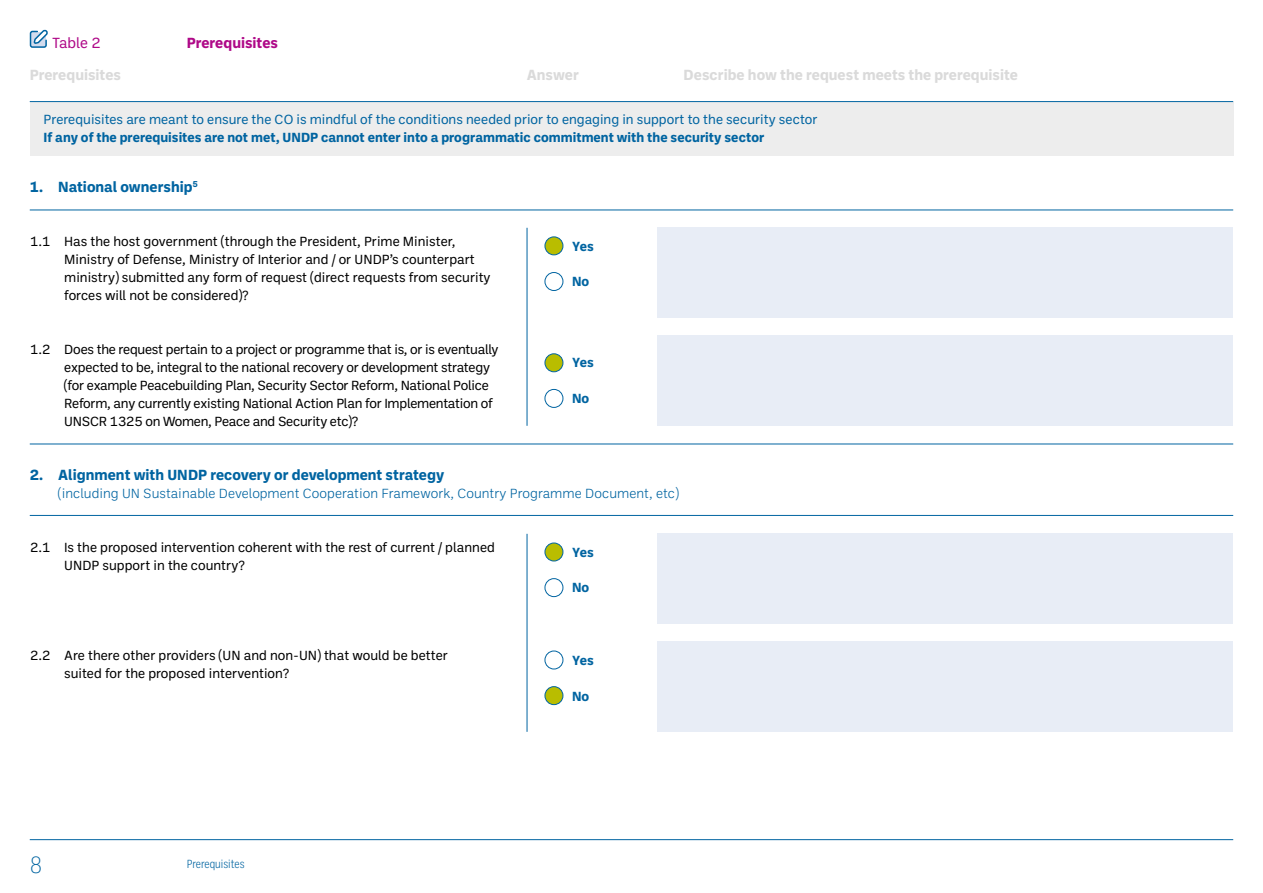
<style>
.page{position:relative;width:1263px;height:893px;background:#fff}
.page>*{position:absolute;margin:0;border:0;box-sizing:border-box;transform-origin:0 0}
.t1{font:200 24px "Ballinger Condensed";color:#0064a1}
.Paragrafo_elenco{font:700 15px "Ballinger";color:#0064a1}
._00-TEXT{font:700 15px "Ballinger";color:#dadada}
._00-TEXT-2{font:700 15px "Ballinger";color:#af0988}
._00-TEXT-3{font:15px "Ballinger";letter-spacing:-.005em;color:#af0988}
.Paragrafo_elenco-2{font:13.5px/18px "Ballinger";letter-spacing:-.005em;color:#000}
.Titolo_4{font:13.5px "Ballinger";color:#0064a1}
.Titolo_4-2{font:700 13.5px "Ballinger";color:#0064a1}
.Paragrafo_elenco-3{font:300 13.5px "Ballinger";color:#0064a1}
.Paragrafo_elenco-4{font:700 13.5px "Ballinger";letter-spacing:-.01em;color:#0064a1}
.t2{font:300 12px "Ballinger Condensed";color:#0064a1}
</style>
<div class="page">
<hr style="left:30px;top:839px;width:1203px;height:1px;background:#0064a1">
<div style="left:30px;top:102px;width:1203px;height:54px;background:#ededed"></div>
<div style="left:658px;top:228px;width:575px;height:90px;background:#e8edf6"></div>
<div style="left:658px;top:534px;width:575px;height:90px;background:#e8edf6"></div>
<div style="left:658px;top:336px;width:575px;height:90px;background:#e8edf6"></div>
<div style="left:658px;top:642px;width:575px;height:90px;background:#e8edf6"></div>
<hr style="left:30px;top:101px;width:1203px;height:1px;background:#0064a1">
<hr style="left:30px;top:444px;width:1203px;height:1px;background:#0064a1">
<hr style="left:30px;top:210px;width:1203px;height:1px;background:#0064a1">
<hr style="left:30px;top:515px;width:1203px;height:1px;background:#0064a1">
<hr style="left:527px;top:228px;width:1px;height:198px;background:#0064a1">
<hr style="left:527px;top:534px;width:1px;height:198px;background:#0064a1">
<div style="left:545px;top:354px;width:18px;height:18px;background:#b9bd00;border-radius:50%"></div>
<div style="left:545px;top:354px;width:18px;height:18px;border:1px solid #0064a1;border-radius:50%"></div>
<div style="left:545px;top:389px;width:18px;height:19px;border:1px solid #0064a1;border-radius:50%"></div>
<div style="left:545px;top:237px;width:18px;height:18px;background:#b9bd00;border-radius:50%"></div>
<div style="left:545px;top:237px;width:18px;height:18px;border:1px solid #0064a1;border-radius:50%"></div>
<div style="left:545px;top:272px;width:18px;height:19px;border:1px solid #0064a1;border-radius:50%"></div>
<div style="left:545px;top:543px;width:18px;height:18px;background:#b9bd00;border-radius:50%"></div>
<div style="left:545px;top:543px;width:18px;height:18px;border:1px solid #0064a1;border-radius:50%"></div>
<div style="left:545px;top:578px;width:18px;height:19px;border:1px solid #0064a1;border-radius:50%"></div>
<div style="left:545px;top:651px;width:18px;height:18px;border:1px solid #0064a1;border-radius:50%"></div>
<div style="left:545px;top:687px;width:18px;height:18px;background:#b9bd00;border-radius:50%"></div>
<div style="left:545px;top:686px;width:18px;height:19px;border:1px solid #0064a1;border-radius:50%"></div>
<svg style="left:29px;top:29px;width:19px;height:19px"></svg>
<p class="_00-TEXT-3" style="left:52px;top:33px;width:50px">Table 2</p>
<p class="_00-TEXT" style="left:30px;top:65px;width:93px">Prerequisites</p>
<p class="_00-TEXT" style="left:527px;top:65px;width:54px">Answer</p>
<p class="_00-TEXT" style="left:684px;top:65px;width:336px">Describe how the request meets the prerequisite</p>
<p class="Titolo_4" style="left:44px;top:111px;width:775px">Prerequisites are meant to ensure the CO is mindful of the conditions needed prior to engaging in support to the security sector</p>
<p class="Titolo_4-2" style="left:44px;top:128px;width:722px">If any of the prerequisites are not met, UNDP cannot enter into a programmatic commitment with the security sector</p>
<p class="_00-TEXT-2" style="left:187px;top:33px;width:93px">Prerequisites</p>
<p class="Paragrafo_elenco" style="left:30px;top:176px;width:170px">1. National ownership<sup>5</sup></p>
<p class="Paragrafo_elenco-2" style="left:64px;top:231px;width:428px;text-indent:-34px">1.1 Has the host government (through the President, Prime Minister, Ministry of Defense, Ministry of Interior and / or UNDP’s counterpart ministry) submitted any form of request (direct requests from security forces will not be considered)?</p>
<p class="Paragrafo_elenco-2" style="left:64px;top:339px;width:436px;text-indent:-34px">1.2 Does the request pertain to a project or programme that is, or is eventually expected to be, integral to the national recovery or development strategy (for example Peacebuilding Plan, Security Sector Reform, National Police Reform, any currently existing National Action Plan for Implementation of UNSCR 1325 on Women, Peace and Security etc)?</p>
<p class="Paragrafo_elenco-4" style="left:572px;top:236px;width:23px">Yes</p>
<p class="Paragrafo_elenco-4" style="left:572px;top:272px;width:19px">No</p>
<p class="Paragrafo_elenco-4" style="left:572px;top:353px;width:23px">Yes</p>
<p class="Paragrafo_elenco-4" style="left:572px;top:389px;width:19px">No</p>
<p class="Paragrafo_elenco" style="left:30px;top:464px;width:416px">2. Alignment with UNDP recovery or development strategy</p>
<p class="Paragrafo_elenco-3" style="left:58px;top:484px;width:622px">(including UN Sustainable Development Cooperation Framework, Country Programme Document, etc)</p>
<p class="Paragrafo_elenco-2" style="left:64px;top:537px;width:432px;text-indent:-34px">2.1 Is the proposed intervention coherent with the rest of current / planned<br>UNDP support in the country?</p>
<p class="Paragrafo_elenco-2" style="left:64px;top:645px;width:385px;text-indent:-34px">2.2 Are there other providers (UN and non-UN) that would be better suited for the proposed intervention?</p>
<h1 class="t1" style="left:30px;top:851px;width:14px">8</h1>
<p class="t2" style="left:187px;top:857px;width:59px">Prerequisites</p>
<p class="Paragrafo_elenco-4" style="left:572px;top:543px;width:23px">Yes</p>
<p class="Paragrafo_elenco-4" style="left:572px;top:578px;width:19px">No</p>
<p class="Paragrafo_elenco-4" style="left:572px;top:651px;width:23px">Yes</p>
<p class="Paragrafo_elenco-4" style="left:572px;top:686px;width:19px">No</p>
</div>
